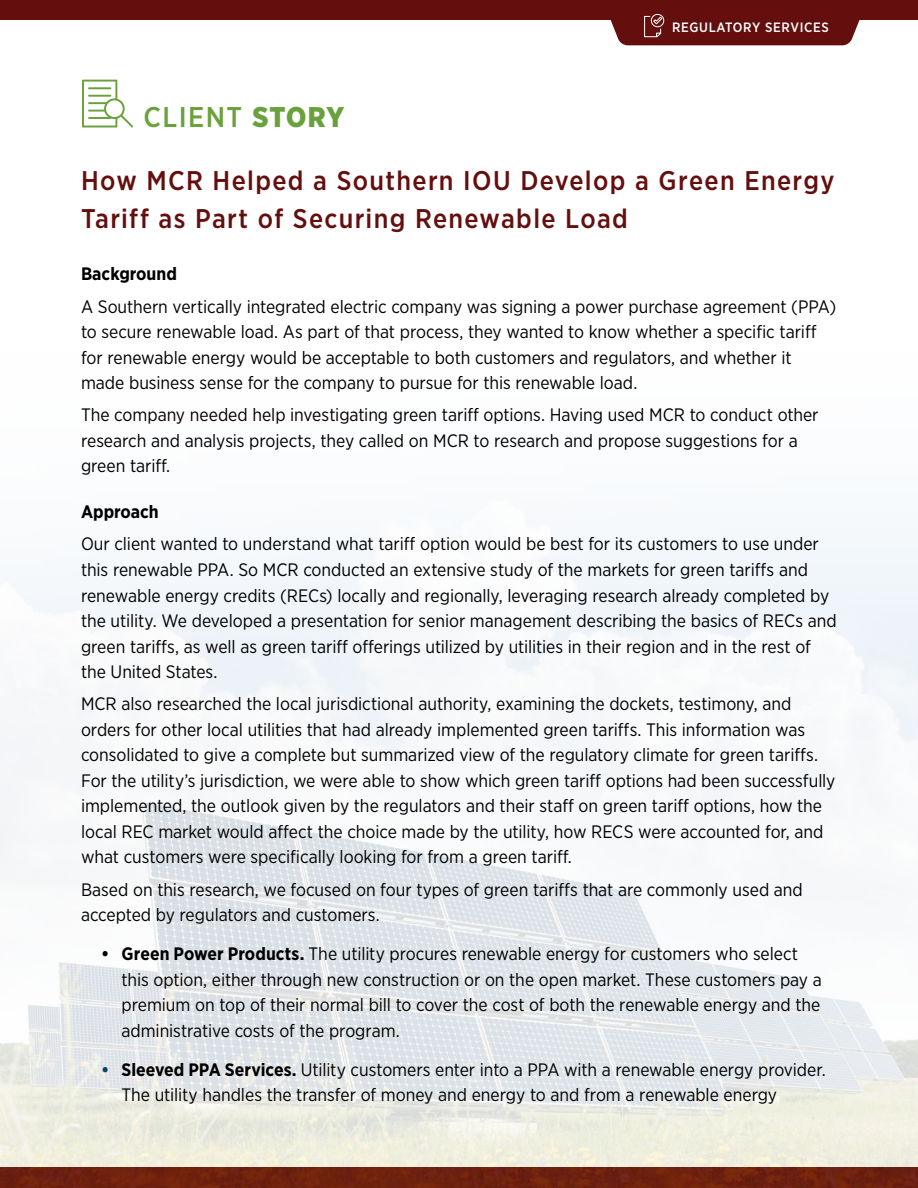
<style>
.page{position:relative;width:918px;height:1188px;background:#fff}
.page>*{position:absolute;margin:0;border:0;box-sizing:border-box;transform-origin:0 0}
.t1{font:500 28.5px "Gotham Narrow";letter-spacing:.05em;color:#6ba13c}
.t2{font:500 27px/38.4px "Gotham Narrow";letter-spacing:.05em;color:#650e0e}
.t3{font:18px/25.5px "Gotham Narrow";letter-spacing:-.005em;color:#000}
.t4{font:700 18px "Gotham Narrow";color:#000}
.t5{font:500 13.5px "Gotham Narrow";letter-spacing:.05em;color:#fff}
.s1{font-weight:900}
.s2{font-weight:700}
.s3{font-weight:700;color:#094369}
</style>
<div class="page">
<div style="left:0;top:0;width:918px;height:19px;background:#650e0e"></div>
<svg style="left:606px;top:13px;width:258px;height:32px"></svg>
<img style="left:0;top:527px;width:918px;height:661px">
<svg style="left:82px;top:80px;width:51px;height:47px"></svg>
<h1 class="t1" style="left:143px;top:99px;width:202px">CLIENT <span class="s1">STORY</span></h1>
<p class="t5" style="left:672px;top:19px;width:158px">REGULATORY SERVICES</p>
<h2 class="t2" style="left:81px;top:160px;width:755px">How MCR Helped a Southern IOU Develop a Green Energy<br>Tariff as Part of Securing Renewable Load</h2>
<p class="t4" style="left:81px;top:263px;width:97px">Background</p>
<p class="t3" style="left:81px;top:293px;width:757px">A Southern vertically integrated electric company was signing a power purchase agreement (PPA) to secure renewable load. As part of that process, they wanted to know whether a specific tariff for renewable energy would be acceptable to both customers and regulators, and whether it made business sense for the company to pursue for this renewable load.</p>
<p class="t3" style="left:81px;top:402px;width:739px">The company needed help investigating green tariff options. Having used MCR to conduct other research and analysis projects, they called on MCR to research and propose suggestions for a green tariff.</p>
<p class="t4" style="left:81px;top:500px;width:79px">Approach</p>
<p class="t3" style="left:81px;top:531px;width:757px">Our client wanted to understand what tariff option would be best for its customers to use under this renewable PPA. So MCR conducted an extensive study of the markets for green tariffs and renewable energy credits (RECs) locally and regionally, leveraging research already completed by the utility. We developed a presentation for senior management describing the basics of RECs and green tariffs, as well as green tariff offerings utilized by utilities in their region and in the rest of the United States.</p>
<p class="t3" style="left:81px;top:691px;width:756px">MCR also researched the local jurisdictional authority, examining the dockets, testimony, and orders for other local utilities that had already implemented green tariffs. This information was consolidated to give a complete but summarized view of the regulatory climate for green tariffs.<br>For the utility’s jurisdiction, we were able to show which green tariff options had been successfully implemented, the outlook given by the regulators and their staff on green tariff options, how the local REC market would affect the choice made by the utility, how RECS were accounted for, and what customers were specifically looking for from a green tariff.</p>
<p class="t3" style="left:81px;top:876px;width:723px">Based on this research, we focused on four types of green tariffs that are commonly used and accepted by regulators and customers.</p>
<p class="t3" style="left:122px;top:941px;width:702px;text-indent:-20px"><span class="s2">• Green Power Products.</span> The utility procures renewable energy for customers who select this option, either through new construction or on the open market. These customers pay a premium on top of their normal bill to cover the cost of both the renewable energy and the administrative costs of the program.</p>
<p class="t3" style="left:122px;top:1056px;width:706px;text-indent:-20px"><span class="s3">•</span> <span class="s2">Sleeved PPA Services.</span> Utility customers enter into a PPA with a renewable energy provider.<br>The utility handles the transfer of money and energy to and from a renewable energy</p>
</div>
